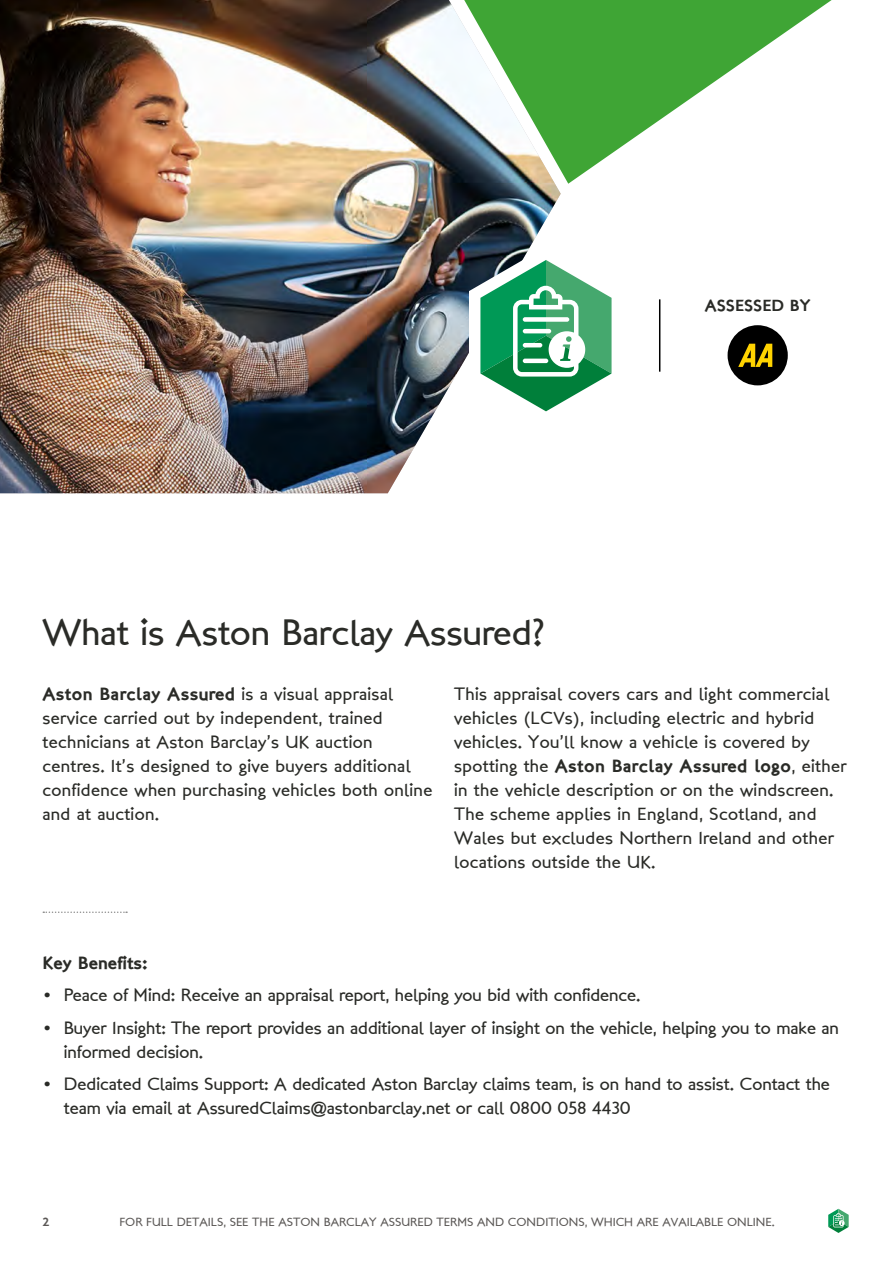
<style>
.page{position:relative;width:893px;height:1263px;background:#fff}
.page>*{position:absolute;margin:0;border:0;box-sizing:border-box;transform-origin:0 0}
.t1{font:36.9px "London Between";color:#2a2b27}
.t2{font:18px/24px "London Between";letter-spacing:.02em;color:#2a2b27}
.t3{font:18px/24px "London Between";color:#2a2b27}
.t4{font:18px "London Two";letter-spacing:.02em;color:#2a2b27}
.t5{font:18px "London Two";color:#2a2b27}
.t6{font:16.35px "London Two";color:#2a2b27}
.t7{font:12px "London Between";color:#5b5856}
.t8{font:12px "London Two";color:#5b5856}
.s1{font-family:"London Between"}
</style>
<div class="page">
<svg style="left:828px;top:1208px;width:21px;height:25px"></svg>
<svg style="left:43px;top:911px;width:84px;height:2px"></svg>
<img style="left:0;top:0;width:561px;height:493px">
<svg style="left:464px;top:0;width:368px;height:184px;fill:#3fa535"></svg>
<svg style="left:469px;top:247px;width:143px;height:177px"></svg>
<div style="left:523px;top:317px;width:46px;height:5px;background:#fff;border-radius:2px"></div>
<hr style="left:523px;top:329px;width:28px;height:4px;background:#fff;border-radius:2px">
<hr style="left:523px;top:343px;width:19px;height:4px;background:#fff;border-radius:2px">
<hr style="left:523px;top:359px;width:25px;height:4px;background:#fff;border-radius:2px">
<div style="left:728px;top:325px;width:60px;height:60px;background:#000;border-radius:50%"></div>
<svg style="left:738px;top:344px;width:34px;height:23px"></svg>
<hr style="left:659px;top:299px;width:1px;height:73px;background:#000">
<p class="t6" style="left:705px;top:295px;width:107px">ASSESSED BY</p>
<h1 class="t1" style="left:43px;top:609px;width:503px">What is Aston Barclay Assured?</h1>
<p class="t4" style="left:43px;top:682px;width:352px">Aston Barclay Assured <span class="s1">is a visual appraisal</span></p>
<p class="t2" style="left:43px;top:706px;width:391px">service carried out by independent, trained technicians at Aston Barclay’s UK auction centres. It’s designed to give buyers additional confidence when purchasing vehicles both online and at auction.</p>
<p class="t2" style="left:454px;top:682px;width:377px">This appraisal covers cars and light commercial vehicles (LCVs), including electric and hybrid vehicles. You’ll know a vehicle is covered by</p>
<p class="t4" style="left:454px;top:754px;width:394px"><span class="s1">spotting the</span> Aston Barclay Assured logo<span class="s1">, either</span></p>
<p class="t2" style="left:454px;top:778px;width:381px">in the vehicle description or on the windscreen.<br>The scheme applies in England, Scotland, and Wales but excludes Northern Ireland and other locations outside the UK.</p>
<p class="t5" style="left:43px;top:951px;width:107px">Key Benefits:</p>
<p class="t3" style="left:43px;top:983px;width:599px">• Peace of Mind: Receive an appraisal report, helping you bid with confidence.</p>
<p class="t3" style="left:64px;top:1016px;width:777px;text-indent:-21px">• Buyer Insight: The report provides an additional layer of insight on the vehicle, helping you to make an informed decision.</p>
<p class="t3" style="left:64px;top:1072px;width:768px;text-indent:-21px">• Dedicated Claims Support: A dedicated Aston Barclay claims team, is on hand to assist. Contact the team via email at AssuredClaims@astonbarclay.net or call 0800 058 4430</p>
<p class="t8" style="left:43px;top:1214px;width:8px">2</p>
<p class="t7" style="left:119px;top:1215px;width:657px">FOR FULL DETAILS, SEE THE ASTON BARCLAY ASSURED TERMS AND CONDITIONS, WHICH ARE AVAILABLE ONLINE.</p>
</div>
